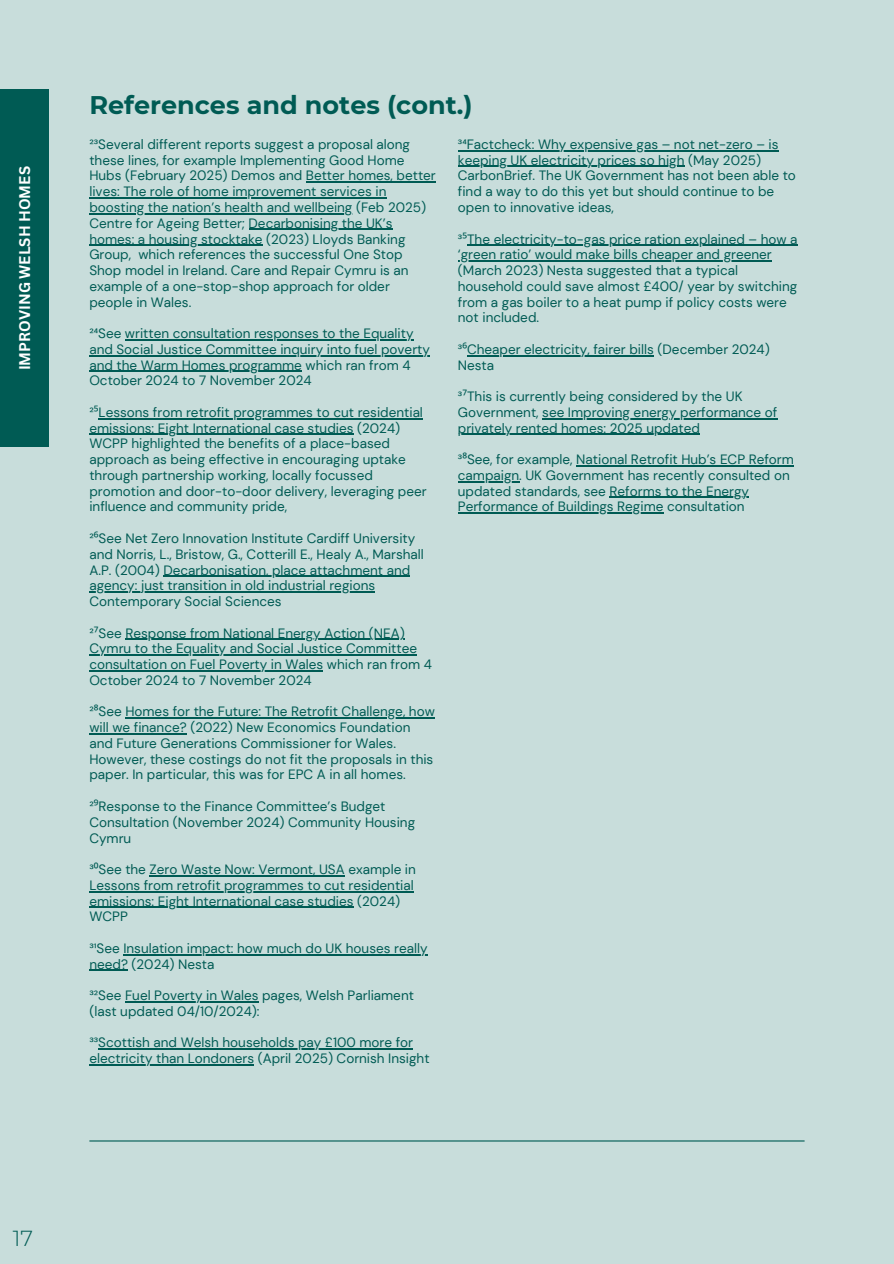
<style>
.page{position:relative;width:894px;height:1264px;background:#fff}
.page>*{position:absolute;margin:0;border:0;box-sizing:border-box;transform-origin:0 0}
.t1{font:700 25.5px "Montserrat";color:#005b54}
.t2{font:300 21.75px "Montserrat";color:#005b54}
.t3{font:700 15px "Canva Sans";color:#fff}
.t4{font:13.5px/15.8px "DM Sans";color:#005b54}
.s1{font-family:"Noto Sans"}
</style>
<div class="page">
<div style="left:0;top:0;width:893px;height:1263px;background:#c8dddb"></div>
<hr style="left:306px;top:181px;width:130px;height:2px;background:#005b54">
<hr style="left:89px;top:197px;width:297px;height:1px;background:#005b54">
<hr style="left:89px;top:213px;width:263px;height:1px;background:#005b54">
<hr style="left:248px;top:229px;width:144px;height:1px;background:#005b54">
<hr style="left:89px;top:245px;width:173px;height:1px;background:#005b54">
<hr style="left:125px;top:339px;width:288px;height:1px;background:#005b54">
<hr style="left:89px;top:355px;width:341px;height:1px;background:#005b54">
<hr style="left:89px;top:371px;width:213px;height:1px;background:#005b54">
<hr style="left:99px;top:418px;width:324px;height:1px;background:#005b54">
<hr style="left:89px;top:434px;width:264px;height:1px;background:#005b54">
<hr style="left:163px;top:575px;width:247px;height:2px;background:#005b54">
<hr style="left:89px;top:591px;width:286px;height:1px;background:#005b54">
<hr style="left:125px;top:638px;width:280px;height:2px;background:#005b54">
<hr style="left:89px;top:654px;width:328px;height:1px;background:#005b54">
<hr style="left:89px;top:670px;width:234px;height:1px;background:#005b54">
<hr style="left:125px;top:717px;width:310px;height:1px;background:#005b54">
<hr style="left:89px;top:733px;width:98px;height:1px;background:#005b54">
<hr style="left:149px;top:875px;width:195px;height:1px;background:#005b54">
<hr style="left:89px;top:891px;width:324px;height:1px;background:#005b54">
<hr style="left:89px;top:906px;width:264px;height:1px;background:#005b54">
<hr style="left:123px;top:954px;width:304px;height:1px;background:#005b54">
<hr style="left:89px;top:969px;width:39px;height:1px;background:#005b54">
<hr style="left:125px;top:1001px;width:133px;height:1px;background:#005b54">
<hr style="left:98px;top:1048px;width:315px;height:1px;background:#005b54">
<hr style="left:89px;top:1064px;width:165px;height:1px;background:#005b54">
<hr style="left:458px;top:150px;width:320px;height:1px;background:#005b54">
<hr style="left:458px;top:166px;width:226px;height:1px;background:#005b54">
<hr style="left:467px;top:245px;width:330px;height:1px;background:#005b54">
<hr style="left:458px;top:260px;width:313px;height:1px;background:#005b54">
<hr style="left:467px;top:355px;width:186px;height:1px;background:#005b54">
<hr style="left:542px;top:418px;width:235px;height:1px;background:#005b54">
<hr style="left:458px;top:434px;width:241px;height:1px;background:#005b54">
<hr style="left:576px;top:465px;width:217px;height:1px;background:#005b54">
<hr style="left:458px;top:481px;width:61px;height:1px;background:#005b54">
<hr style="left:609px;top:497px;width:140px;height:1px;background:#005b54">
<hr style="left:458px;top:512px;width:205px;height:1px;background:#005b54">
<div style="left:0;top:89px;width:49px;height:358px;background:#005b54"></div>
<hr style="left:89px;top:1140px;width:715px;height:1px;background:#005b54">
<p class="t3" style="left:14px;top:370px;width:206px;rotate:-90deg">IMPROVING WELSH HOMES</p>
<h1 class="t1" style="left:89px;top:89px;width:384px">References and notes (cont.)</h1>
<p class="t4" style="left:458px;top:136px;width:339px">³⁴Factcheck: Why expensive gas – not net-zero – is keeping UK electricity prices so high (May 2025)<br>CarbonBrief. The UK Government has not been able to find a way to do this yet but should continue to be open to innovative ideas,</p>
<p class="t4" style="left:458px;top:231px;width:341px">³<span class="s1">⁵</span>The electricity-to-gas price ration explained – how a ‘green ratio’ would make bills cheaper and greener (March 2023) Nesta suggested that a typical household could save almost £400/ year by switching from a gas boiler to a heat pump if policy costs were not included.</p>
<p class="t4" style="left:458px;top:341px;width:313px">³<span class="s1">⁶</span>Cheaper electricity, fairer bills (December 2024)<br>Nesta</p>
<p class="t4" style="left:458px;top:388px;width:321px">³<span class="s1">⁷</span>This is currently being considered by the UK<br>Government, see Improving energy performance of privately rented homes: 2025 updated</p>
<p class="t4" style="left:458px;top:451px;width:337px">³<span class="s1">⁸</span>See, for example, National Retrofit Hub’s ECP Reform campaign. UK Government has recently consulted on updated standards, see Reforms to the Energy Performance of Buildings Regime consultation</p>
<p class="t4" style="left:89px;top:136px;width:348px">²³Several different reports suggest a proposal along these lines, for example Implementing Good Home Hubs (February 2025) Demos and Better homes, better lives: The role of home improvement services in boosting the nation’s health and wellbeing (Feb 2025)<br>Centre for Ageing Better; Decarbonising the UK’s homes: a housing stocktake (2023) Lloyds Banking Group, which references the successful One Stop Shop model in Ireland. Care and Repair Cymru is an example of a one-stop-shop approach for older people in Wales.</p>
<p class="t4" style="left:89px;top:325px;width:342px">²⁴See written consultation responses to the Equality and Social Justice Committee inquiry into fuel poverty and the Warm Homes programme which ran from 4<br>October 2024 to 7 November 2024</p>
<p class="t4" style="left:89px;top:404px;width:339px">²<span class="s1">⁵</span>Lessons from retrofit programmes to cut residential emissions: Eight International case studies (2024)<br>WCPP highlighted the benefits of a place-based approach as being effective in encouraging uptake through partnership working, locally focussed promotion and door-to-door delivery, leveraging peer influence and community pride,</p>
<p class="t4" style="left:89px;top:530px;width:336px">²<span class="s1">⁶</span>See Net Zero Innovation Institute Cardiff University and Norris, L., Bristow, G., Cotterill E., Healy A., Marshall A.P. (2004) Decarbonisation, place attachment and agency: just transition in old industrial regions Contemporary Social Sciences</p>
<p class="t4" style="left:89px;top:625px;width:344px">²<span class="s1">⁷</span>See Response from National Energy Action (NEA)<br>Cymru to the Equality and Social Justice Committee consultation on Fuel Poverty in Wales which ran from 4<br>October 2024 to 7 November 2024</p>
<p class="t4" style="left:89px;top:704px;width:347px">²<span class="s1">⁸</span>See Homes for the Future: The Retrofit Challenge, how will we finance? (2022) New Economics Foundation and Future Generations Commissioner for Wales.<br>However, these costings do not fit the proposals in this paper. In particular, this was for EPC A in all homes.</p>
<p class="t4" style="left:89px;top:798px;width:327px">²<span class="s1">⁹</span>Response to the Finance Committee’s Budget<br>Consultation (November 2024) Community Housing<br>Cymru</p>
<p class="t4" style="left:89px;top:861px;width:328px">³<span class="s1">⁰</span>See the Zero Waste Now: Vermont, USA example in Lessons from retrofit programmes to cut residential emissions: Eight International case studies (2024)<br>WCPP</p>
<p class="t4" style="left:89px;top:940px;width:339px">³¹See Insulation impact: how much do UK houses really need? (2024) Nesta</p>
<p class="t4" style="left:89px;top:987px;width:326px">³²See Fuel Poverty in Wales pages, Welsh Parliament (last updated 04/10/2024):</p>
<p class="t4" style="left:89px;top:1034px;width:341px">³³Scottish and Welsh households pay £100 more for electricity than Londoners (April 2025) Cornish Insight</p>
<h2 class="t2" style="left:13px;top:1224px;width:22px">17</h2>
</div>
